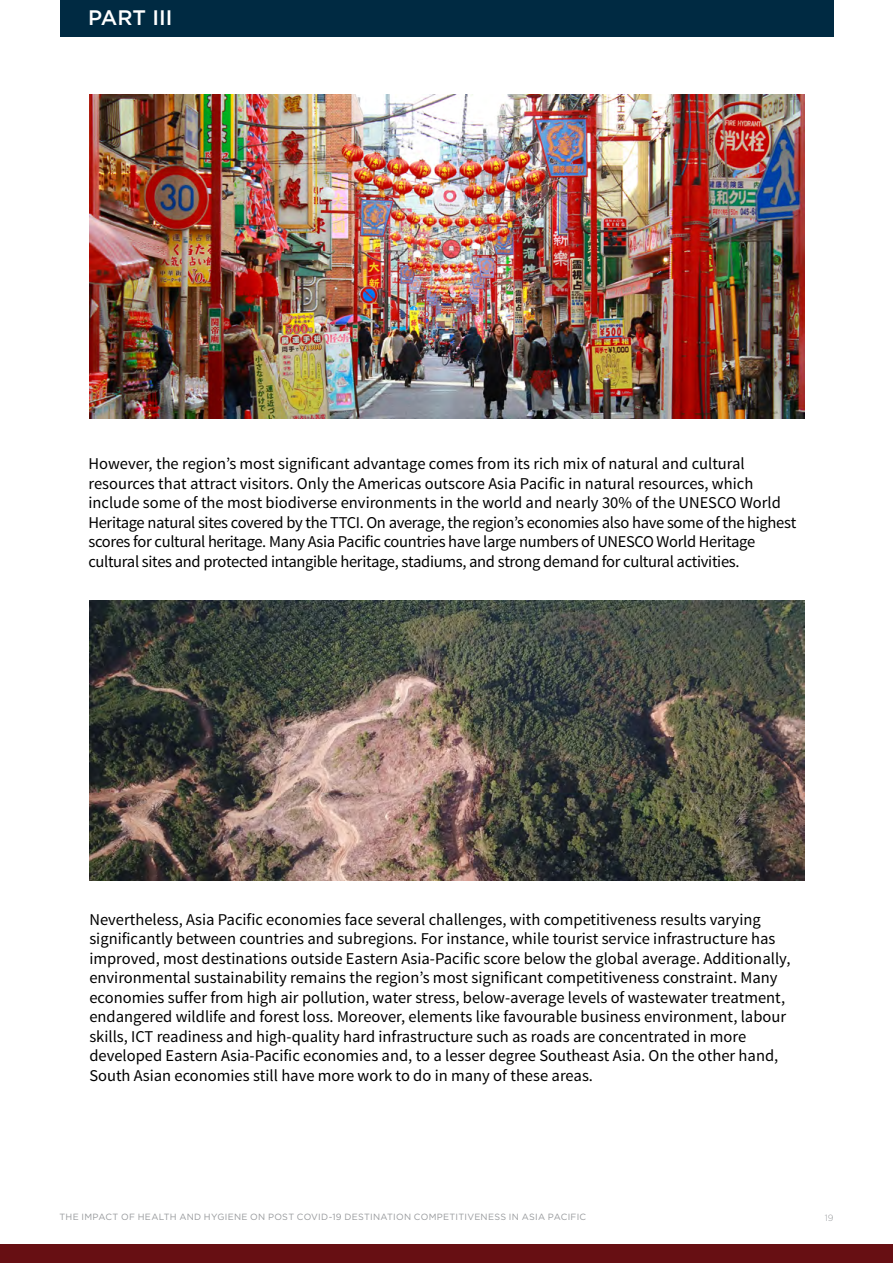
<style>
.page{position:relative;width:893px;height:1263px;background:#fff}
.page>*{position:absolute;margin:0;border:0;box-sizing:border-box;transform-origin:0 0}
.t1{font:500 21px "Gotham";color:#fff}
.t2{font:16.5px/19.5px "Source Sans Pro";color:#000}
.t3{font:16.5px/19.5px "Source Sans Pro";letter-spacing:-.02em;color:#000}
.t4{font:9px "Gotham";letter-spacing:.03em;color:#97999c}
.t5{font:300 9px "Gotham";color:#97999c}
</style>
<div class="page">
<div style="left:0;top:1244px;width:893px;height:19px;background:#670f13"></div>
<div style="left:60px;top:0;width:773px;height:36px;background:#002a42"></div>
<img style="left:89px;top:601px;width:716px;height:279px">
<img style="left:89px;top:95px;width:716px;height:323px">
<p class="t1" style="left:88px;top:4px;width:86px">PART III</p>
<p class="t3" style="left:88px;top:454px;width:709px">However, the region’s most significant advantage comes from its rich mix of natural and cultural resources that attract visitors. Only the Americas outscore Asia Pacific in natural resources, which include some of the most biodiverse environments in the world and nearly 30% of the UNESCO World Heritage natural sites covered by the TTCI. On average, the region’s economies also have some of the highest scores for cultural heritage. Many Asia Pacific countries have large numbers of UNESCO World Heritage cultural sites and protected intangible heritage, stadiums, and strong demand for cultural activities.</p>
<p class="t2" style="left:89px;top:910px;width:702px">Nevertheless, Asia Pacific economies face several challenges, with competitiveness results varying significantly between countries and subregions. For instance, while tourist service infrastructure has improved, most destinations outside Eastern Asia-Pacific score below the global average. Additionally, environmental sustainability remains the region’s most significant competitiveness constraint. Many economies suffer from high air pollution, water stress, below-average levels of wastewater treatment, endangered wildlife and forest loss. Moreover, elements like favourable business environment, labour skills, ICT readiness and high-quality hard infrastructure such as roads are concentrated in more developed Eastern Asia-Pacific economies and, to a lesser degree Southeast Asia. On the other hand, South Asian economies still have more work to do in many of these areas.</p>
<p class="t4" style="left:60px;top:1211px;width:528px">THE IMPACT OF HEALTH AND HYGIENE ON POST COVID-19 DESTINATION COMPETITIVENESS IN ASIA PACIFIC</p>
<p class="t5" style="left:825px;top:1212px;width:10px">19</p>
</div>
